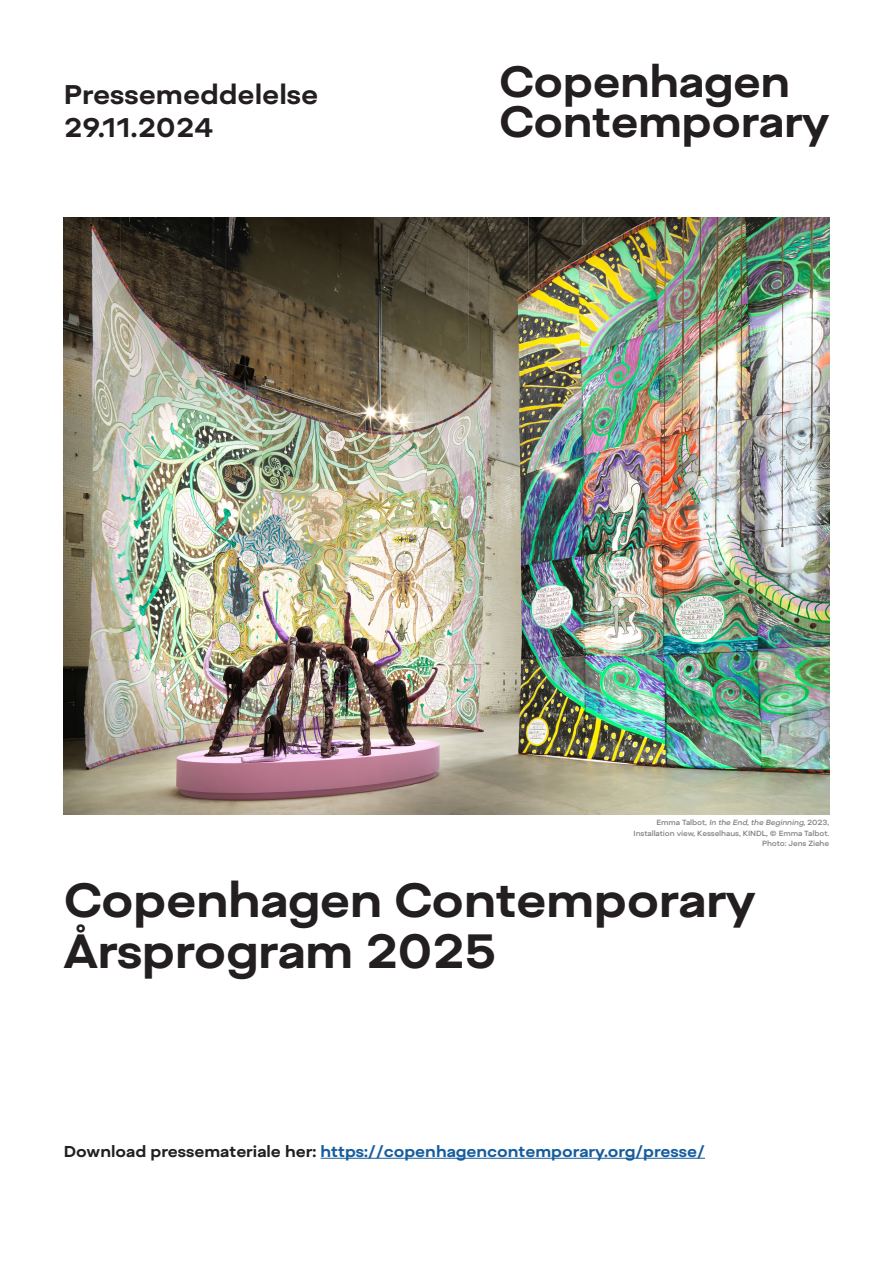
<style>
.page{position:relative;width:893px;height:1263px;background:#fff}
.page>*{position:absolute;margin:0;border:0;box-sizing:border-box;transform-origin:0 0}
.t1{font:700 expanded 48px "L15";letter-spacing:-.01em;color:#231f20}
.t2{font:700 expanded 43.8px "L15";letter-spacing:-.01em;color:#231f20}
.t3{font:700 expanded 27px "L15";color:#231f20}
.t4{font:700 expanded 15.75px "L15";color:#175d9e}
.t5{font:500 expanded 7.5px "L15";letter-spacing:-.01em;color:#808285}
.t6{font:italic 500 expanded 7.5px "L15";color:#808285}
.s1{font-style:normal}
.s2{color:#231f20}
</style>
<div class="page">
<hr style="left:321px;top:1158px;width:384px;height:1px;background:#175d9e">
<img style="left:64px;top:218px;width:765px;height:596px">
<p class="t3" style="left:64px;top:77px;width:256px">Pressemeddelelse</p>
<p class="t3" style="left:64px;top:110px;width:151px">29.11.2024</p>
<p class="t2" style="left:499px;top:53px;width:292px">Copenhagen</p>
<p class="t2" style="left:499px;top:93px;width:331px">Contemporary</p>
<p class="t6" style="left:657px;top:818px;width:174px"><span class="s1">E m m a Ta l b o t,</span> In the End,the Beginning<span class="s1">, 2 0 2 3,</span></p>
<p class="t5" style="left:634px;top:828px;width:197px">Installation view, Kesselhaus, KINDL, © Emma Talbot.</p>
<p class="t5" style="left:762px;top:839px;width:69px">Photo: Jens Ziehe</p>
<p class="t1" style="left:64px;top:869px;width:693px">Copenhagen Contemporary</p>
<p class="t1" style="left:64px;top:920px;width:434px">Årsprogram 2025</p>
<p class="t4" style="left:64px;top:1141px;width:643px"><span class="s2">Download pressemateriale her:</span> https://copenhagencontemporary.org/presse/</p>
</div>
